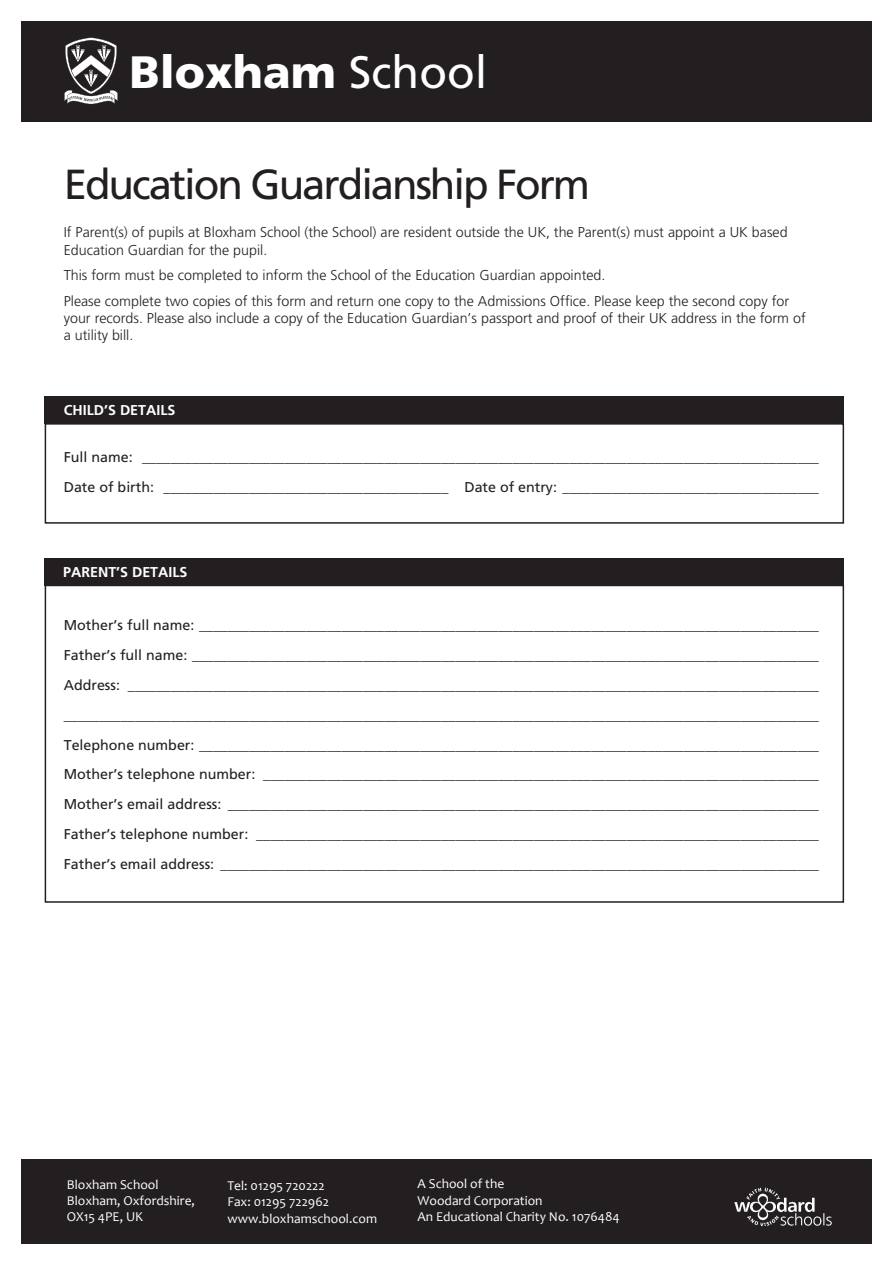
<style>
.page{position:relative;width:893px;height:1263px;background:#fff}
.page>*{position:absolute;margin:0;border:0;box-sizing:border-box;transform-origin:0 0}
.t1{font:900 45.3px "Frutiger";color:#fff}
.t2{font:42px "Frutiger";letter-spacing:-.05em;color:#231f20}
.t3{font:14.25px/29.8px "Frutiger";color:#231f20}
.t4{font:300 14.25px/17.1px "Frutiger";color:#231f20}
.t5{font:700 14.25px "Frutiger";color:#fff}
.t6{font:13.5px/16.2px "Candara";color:#fff}
.s1{font-weight:400}
</style>
<div class="page">
<div style="left:45px;top:423px;width:799px;height:101px;border:2px solid #231f20"></div>
<div style="left:21px;top:1159px;width:851px;height:85px;background:#231f20"></div>
<div style="left:21px;top:21px;width:851px;height:100px;background:#231f20"></div>
<svg style="left:64px;top:37px;width:54px;height:67px"></svg>
<img style="left:734px;top:1187px;width:98px;height:40px">
<div style="left:45px;top:585px;width:799px;height:318px;border:2px solid #231f20"></div>
<div style="left:45px;top:396px;width:799px;height:27px;background:#231f20"></div>
<div style="left:45px;top:558px;width:799px;height:28px;background:#231f20"></div>
<h1 class="t1" style="left:130px;top:46px;width:359px">Bloxham <span class="s1">School</span></h1>
<h2 class="t2" style="left:64px;top:166px;width:528px">Education Guardianship Form</h2>
<p class="t4" style="left:64px;top:225px;width:725px">If Parent(s) of pupils at Bloxham School (the School) are resident outside the UK, the Parent(s) must appoint a UK based<br>Education Guardian for the pupil.</p>
<p class="t4" style="left:64px;top:263px;width:727px;line-height:25.7px">This form must be completed to inform the School of the Education Guardian appointed.<br>Please complete two copies of this form and return one copy to the Admissions Office. Please keep the second copy for</p>
<p class="t4" style="left:64px;top:310px;width:743px">your records. Please also include a copy of the Education Guardian’s passport and proof of their UK address in the form of a utility bill.</p>
<p class="t5" style="left:64px;top:404px;width:113px">CHILD’S DETAILS</p>
<p class="t3" style="left:64px;top:444px;width:757px">Full name: _______________________________________________________________________________________________<br>Date of birth: ________________________________________ Date of entry: ____________________________________</p>
<p class="t5" style="left:63px;top:566px;width:126px">PARENT’S DETAILS</p>
<p class="t3" style="left:64px;top:611px;width:757px;text-align:justify">Mother’s full name: _______________________________________________________________________________________ Father’s full name: ________________________________________________________________________________________ Address: _________________________________________________________________________________________________ __________________________________________________________________________________________________________ Telephone number: _______________________________________________________________________________________ Mother’s telephone number: ______________________________________________________________________________ Mother’s email address: ___________________________________________________________________________________ Father’s telephone number: _______________________________________________________________________________ Father’s email address: ____________________________________________________________________________________</p>
<p class="t6" style="left:67px;top:1176px;width:130px">Bloxham School<br>Bloxham, Oxfordshire,<br>OX15 4PE, UK</p>
<p class="t6" style="left:227px;top:1178px;width:151px">Tel: 01295 720222<br>Fax: 01295 722962 www.bloxhamschool.com</p>
<p class="t6" style="left:417px;top:1176px;width:204px">A School of the<br>Woodard Corporation<br>An Educational Charity No. 1076484</p>
</div>
